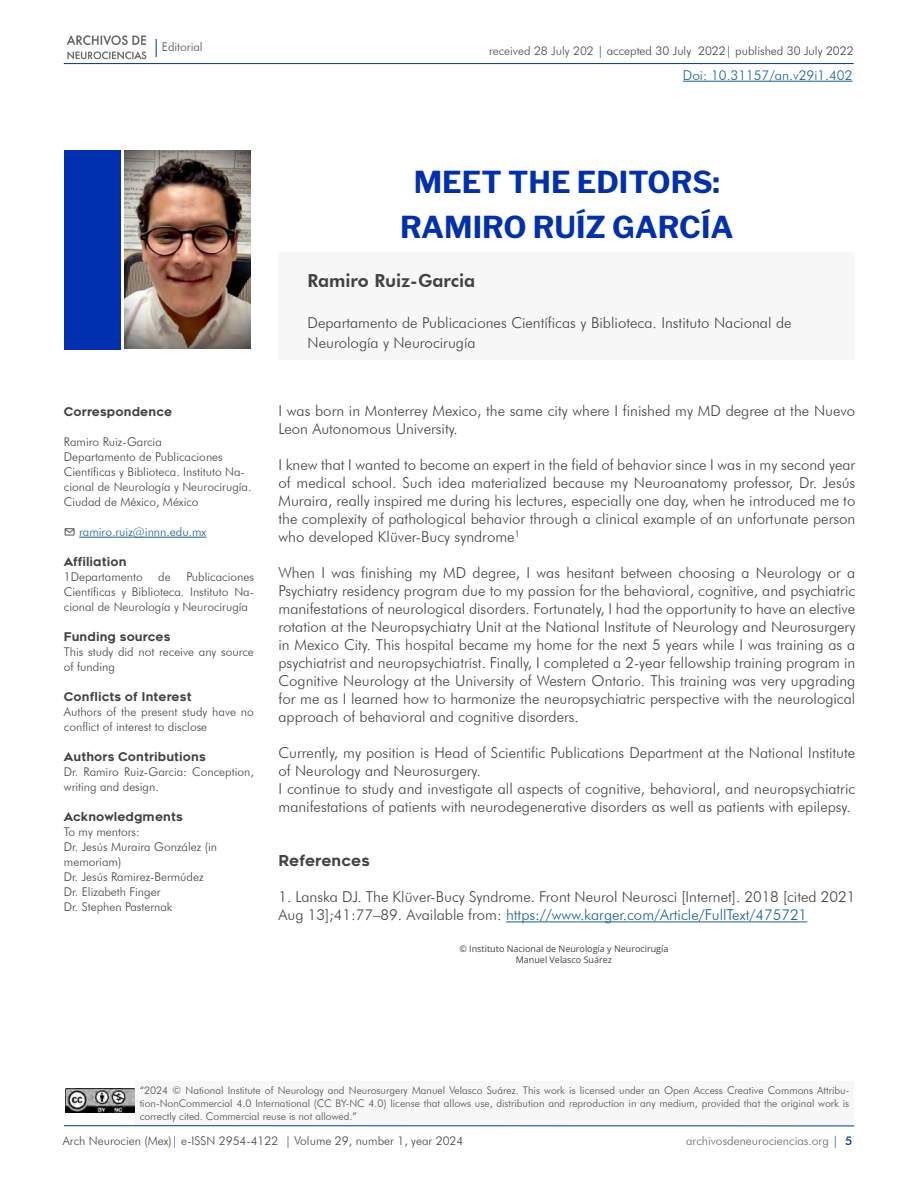
<style>
.page{position:relative;width:918px;height:1188px;background:#fff}
.page>*{position:absolute;margin:0;border:0;box-sizing:border-box;transform-origin:0 0}
.Autores{font:700 30px "Libre Franklin";color:#0030b0}
.Autores-2{font:800 18px "Futura BT";color:#414243}
.Texto{font:300 15px/18px "Futura BT";color:#414243}
.Afiliacion{font:300 15px/19.5px "Futura BT";color:#414243}
.Texto-2{font:15px "Renogare";color:#414243}
.t1{font:300 13.5px "Futura BT";color:#175d9e}
.Afiliacion-2{font:300 12px/15px "Futura BT";color:#414243}
.Afiliacion-3{font:12px "Renogare";color:#414243}
.t2{font:300 12px "Futura BT";color:#636366}
.Afiliacion-4{font:300 12px "Futura BT";color:#175d9e}
.Subtitutlo{font:12px "Renogare";color:#414243}
.t3{font:300 12px "Futura BT";color:#4b4c4d}
.t4{font:300 10.5px/12.6px "Futura BT";color:#4b4c4d;text-align:justify}
.t5{font:9px/10.8px "Open Sans";color:#414243;text-align:center}
.s1{color:#4b4c4d}
.s2{color:#022f6e}
.s3{color:#414243}
.s4{color:#175d9e}
.s5{font-weight:500;color:#0030b0}
</style>
<div class="page">
<hr style="left:64px;top:63px;width:790px;height:1px;background:#0030b0">
<hr style="left:64px;top:1125px;width:790px;height:1px;background:#0030b0">
<img style="left:67px;top:35px;width:80px;height:25px">
<svg style="left:156px;top:39px;width:1px;height:18px"></svg>
<img style="left:66px;top:1088px;width:68px;height:24px">
<div style="left:135px;top:1081px;width:719px;height:44px;background:#f7f7f8"></div>
<hr style="left:683px;top:81px;width:170px;height:1px;background:#175d9e">
<hr style="left:79px;top:537px;width:127px;height:1px;background:#175d9e">
<div style="left:279px;top:252px;width:576px;height:108px;background:#f7f7f8"></div>
<div style="left:64px;top:151px;width:56px;height:199px;background:#0030b0"></div>
<img style="left:124px;top:151px;width:126px;height:197px">
<hr style="left:506px;top:922px;width:301px;height:1px;background:#175d9e">
<p class="t3" style="left:162px;top:39px;width:42px">Editorial</p>
<p class="Afiliacion-2" style="left:489px;top:43px;width:366px"><span class="s1">received 28 July 202</span> <span class="s2">|</span> accepted 30 July 2022<span class="s2">|</span> published 30 July 2022</p>
<p class="t1" style="left:683px;top:67px;width:171px">Doi: 10.31157/an.v29i1.402</p>
<p class="Subtitutlo" style="left:64px;top:404px;width:110px">Correspondence</p>
<p class="Afiliacion-2" style="left:64px;top:434px;width:99px">Ramiro Ruiz-Garcia</p>
<p class="Afiliacion-2" style="left:64px;top:449px;width:189px">Departamento de Publicaciones Científicas y Biblioteca. Instituto Na&shy;cional de Neurología y Neurocirugía.<br>Ciudad de México, México</p>
<p class="Afiliacion-4" style="left:64px;top:524px;width:144px"><span class="s3">✉</span> ramiro.ruiz@innn.edu.mx</p>
<p class="Afiliacion-3" style="left:64px;top:554px;width:64px">Affiliation</p>
<p class="Afiliacion-2" style="left:64px;top:569px;width:80px">1Departamento</p>
<p class="Afiliacion-2" style="left:158px;top:569px;width:14px">de</p>
<p class="Afiliacion-2" style="left:64px;top:569px;width:192px;text-align:justify;text-indent:122px">Publicaciones Científicas y Biblioteca. Instituto Na&shy;cional de Neurología y Neurocirugía</p>
<p class="Afiliacion-3" style="left:64px;top:629px;width:108px">Funding sources</p>
<p class="Afiliacion-2" style="left:64px;top:644px;width:192px">This study did not receive any source of funding</p>
<p class="Afiliacion-3" style="left:64px;top:689px;width:129px">Conflicts of Interest</p>
<p class="Afiliacion-2" style="left:64px;top:704px;width:192px">Authors of the present study have no conflict of interest to disclose</p>
<p class="Afiliacion-3" style="left:64px;top:749px;width:143px">Authors Contributions</p>
<p class="Afiliacion-2" style="left:64px;top:764px;width:191px">Dr. Ramiro Ruiz-Garcia: Conception, writing and design.</p>
<p class="Afiliacion-3" style="left:64px;top:809px;width:120px">Acknowledgments</p>
<p class="Afiliacion-2" style="left:64px;top:824px;width:77px">To my mentors:</p>
<p class="Afiliacion-2" style="left:64px;top:839px;width:155px">Dr. Jesús Muraira González (in memoriam)</p>
<p class="Afiliacion-2" style="left:64px;top:869px;width:141px">Dr. Jesús Ramirez-Bermúdez</p>
<p class="Afiliacion-2" style="left:64px;top:884px;width:98px">Dr. Elizabeth Finger</p>
<p class="Afiliacion-2" style="left:64px;top:899px;width:110px">Dr. Stephen Pasternak</p>
<p class="Autores" style="left:414px;top:158px;width:308px">MEET THE EDITORS:</p>
<p class="Autores" style="left:400px;top:203px;width:335px">RAMIRO RUÍZ GARCÍA</p>
<p class="Autores-2" style="left:308px;top:270px;width:169px">Ramiro Ruiz-Garcia</p>
<p class="Afiliacion" style="left:308px;top:313px;width:486px">Departamento de Publicaciones Científicas y Biblioteca. Instituto Nacional de<br>Neurología y Neurocirugía</p>
<p class="Texto" style="left:279px;top:402px;width:578px">I was born in Monterrey Mexico, the same city where I finished my MD degree at the Nuevo<br>Leon Autonomous University.</p>
<p class="Texto" style="left:279px;top:456px;width:578px;text-align:justify">I knew that I wanted to become an expert in the field of behavior since I was in my second year of medical school. Such idea materialized because my Neuroanatomy professor, Dr. Jesús Muraira, really inspired me during his lectures, especially one day, when he introduced me to the complexity of pathological behavior through a clinical example of an unfortunate person who developed Klüver-Bucy syndrome<sup>1</sup></p>
<p class="Texto" style="left:279px;top:564px;width:578px;text-align:justify">When I was finishing my MD degree, I was hesitant between choosing a Neurology or a Psychiatry residency program due to my passion for the behavioral, cognitive, and psychiatric manifestations of neurological disorders. Fortunately, I had the opportunity to have an elective rotation at the Neuropsychiatry Unit at the National Institute of Neurology and Neurosurgery in Mexico City. This hospital became my home for the next 5 years while I was training as a psychiatrist and neuropsychiatrist. Finally, I completed a 2-year fellowship training program in Cognitive Neurology at the University of Western Ontario. This training was very upgrading for me as I learned how to harmonize the neuropsychiatric perspective with the neurological approach of behavioral and cognitive disorders.</p>
<p class="Texto" style="left:279px;top:744px;width:578px">Currently, my position is Head of Scientific Publications Department at the National Institute of Neurology and Neurosurgery.</p>
<p class="Texto" style="left:279px;top:780px;width:578px">I continue to study and investigate all aspects of cognitive, behavioral, and neuropsychiatric manifestations of patients with neurodegenerative disorders as well as patients with epilepsy.</p>
<p class="Texto-2" style="left:279px;top:851px;width:93px">References</p>
<p class="Texto" style="left:279px;top:888px;width:578px">1. Lanska DJ. The Klüver-Bucy Syndrome. Front Neurol Neurosci [Internet]. 2018 [cited 2021<br>Aug 13];41:77–89. Available from: <span class="s4">https://www.karger.com/Article/FullText/475721</span></p>
<p class="t5" style="left:459px;top:943px;width:210px">© Instituto Nacional de Neurología y Neurocirugía<br>Manuel Velasco Suárez</p>
<p class="t4" style="left:140px;top:1084px;width:711px">“2024 © National Institute of Neurology and Neurosurgery Manuel Velasco Suárez. This work is licensed under an Open Access Creative Commons Attribu&shy;tion-NonCommercial 4.0 International (CC BY-NC 4.0) license that allows use, distribution and reproduction in any medium, provided that the original work is correctly cited. Commercial reuse is not allowed.”</p>
<p class="Afiliacion-2" style="left:63px;top:1133px;width:402px">Arch Neurocien (Mex)<span class="s2">|</span> e-ISSN 2954-4122 <span class="s2">|</span> Volume 29, number 1, year 2024</p>
<p class="t2" style="left:686px;top:1134px;width:168px">archivosdeneurociencias.org <span class="s2">|</span> <span class="s5">5</span></p>
</div>
